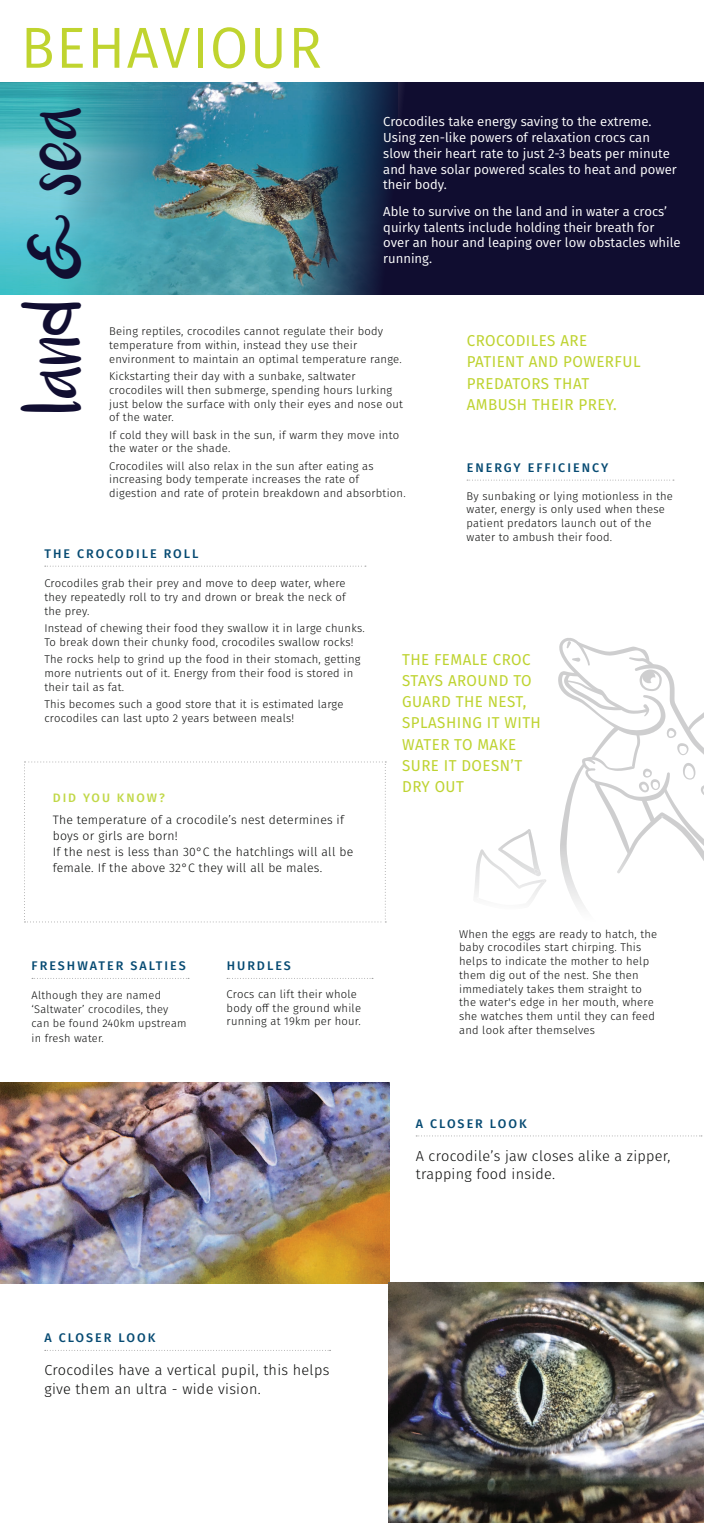
<style>
.page{position:relative;width:704px;height:1523px;background:#fff}
.page>*{position:absolute;margin:0;border:0;box-sizing:border-box;transform-origin:0 0}
.t1{font:57.81px "Fira Sans";letter-spacing:.03em;color:#c0d42f;scale:.96 1}
.t2{font:40.19px "Luna";color:#110e31}
.t3{font:15.75px/21.2px "Fira Sans";letter-spacing:.03em;color:#bed330;scale:.96 1}
.t4{font:300 14.5px/18.9px "Fira Sans";letter-spacing:.02em;color:#0b0c0b}
.t5{font:13.12px/15.8px "Fira Sans";color:#fff}
.t6{font:500 12.5px "Fira Sans";letter-spacing:.16em;color:#074b73}
.t7{font:300 12.25px/15.9px "Fira Sans";letter-spacing:.02em;color:#0b0c0b}
.t8{font:500 12.25px "Fira Sans";letter-spacing:.16em;color:#c1d848}
.t9{font:300 11.25px/13.8px "Fira Sans";letter-spacing:.02em;color:#0b0c0b}
.t10{font:300 11.06px/14.4px "Fira Sans";letter-spacing:.02em;color:#0b0c0b}
</style>
<div class="page">
<svg style="left:45px;top:566px;width:321px;height:1px"></svg>
<svg style="left:32px;top:978px;width:157px;height:1px"></svg>
<svg style="left:24px;top:761px;width:362px;height:161px"></svg>
<svg style="left:474px;top:638px;width:229px;height:268px"></svg>
<img style="left:193px;top:83px;width:35px;height:212px">
<img style="left:0;top:83px;width:193px;height:212px">
<svg style="left:228px;top:82px;width:475px;height:213px;background:#1f2f4d"></svg>
<svg style="left:227px;top:978px;width:146px;height:1px"></svg>
<img style="left:0;top:1082px;width:389px;height:201px">
<img style="left:388px;top:1282px;width:315px;height:240px">
<svg style="left:45px;top:1350px;width:285px;height:1px"></svg>
<svg style="left:416px;top:1135px;width:285px;height:1px"></svg>
<svg style="left:467px;top:480px;width:206px;height:1px"></svg>
<h1 class="t1" style="left:21px;top:4px;width:315px">BEHAVIOUR</h1>
<h2 class="t2" style="left:44px;top:412px;width:309px;rotate:-90deg">land &amp; sea</h2>
<p class="t5" style="left:383px;top:114px;width:295px">Crocodiles take energy saving to the extreme.<br>Using zen-like powers of relaxation crocs can slow their heart rate to just 2-3 beats per minute and have solar powered scales to heat and power their body.</p>
<p class="t5" style="left:383px;top:203px;width:299px">Able to survive on the land and in water a crocs’ quirky talents include holding their breath for over an hour and leaping over low obstacles while running.</p>
<p class="t9" style="left:109px;top:324px;width:294px">Being reptiles, crocodiles cannot regulate their body temperature from within, instead they use their environment to maintain an optimal temperature range.</p>
<p class="t9" style="left:109px;top:369px;width:295px">Kickstarting their day with a sunbake, saltwater crocodiles will then submerge, spending hours lurking just below the surface with only their eyes and nose out of the water.</p>
<p class="t9" style="left:109px;top:428px;width:291px">If cold they will bask in the sun, if warm they move into the water or the shade.</p>
<p class="t9" style="left:109px;top:459px;width:298px">Crocodiles will also relax in the sun after eating as increasing body temperate increases the rate of digestion and rate of protein breakdown and absorbtion.</p>
<h3 class="t3" style="left:466px;top:329px;width:182px">CROCODILES ARE<br>PATIENT AND POWERFUL<br>PREDATORS THAT<br>AMBUSH THEIR PREY.</h3>
<p class="t6" style="left:466px;top:457px;width:143px">ENERGY EFFICIENCY</p>
<p class="t9" style="left:466px;top:489px;width:208px">By sunbaking or lying motionless in the water, energy is only used when these patient predators launch out of the water to ambush their food.</p>
<p class="t6" style="left:44px;top:543px;width:155px">THE CROCODILE ROLL</p>
<p class="t9" style="left:44px;top:576px;width:303px;text-align:justify">Crocodiles grab their prey and move to deep water, where they repeatedly roll to try and drown or break the neck of the prey.</p>
<p class="t9" style="left:44px;top:621px;width:322px">Instead of chewing their food they swallow it in large chunks.<br>To break down their chunky food, crocodiles swallow rocks!</p>
<p class="t9" style="left:44px;top:652px;width:317px">The rocks help to grind up the food in their stomach, getting more nutrients out of it. Energy from their food is stored in their tail as fat.</p>
<p class="t9" style="left:44px;top:697px;width:300px">This becomes such a good store that it is estimated large crocodiles can last upto 2 years between meals!</p>
<p class="t8" style="left:53px;top:787px;width:113px">DID YOU KNOW?</p>
<p class="t7" style="left:53px;top:812px;width:302px">The temperature of a crocodile’s nest determines if boys or girls are born!<br>If the nest is less than 30°C the hatchlings will all be female. If the above 32°C they will all be males.</p>
<p class="t6" style="left:32px;top:955px;width:155px">FRESHWATER SALTIES</p>
<p class="t10" style="left:32px;top:987px;width:156px">Although they are named ‘Saltwater’ crocodiles, they can be found 240km upstream in fresh water.</p>
<p class="t6" style="left:226px;top:955px;width:66px">HURDLES</p>
<p class="t9" style="left:226px;top:987px;width:136px">Crocs can lift their whole body off the ground while running at 19km per hour.</p>
<h3 class="t3" style="left:402px;top:648px;width:146px">THE FEMALE CROC<br>STAYS AROUND TO<br>GUARD THE NEST,<br>SPLASHING IT WITH<br>WATER TO MAKE<br>SURE IT DOESN’T<br>DRY OUT</h3>
<p class="t9" style="left:459px;top:927px;width:199px">When the eggs are ready to hatch, the baby crocodiles start chirping. This helps to indicate the mother to help them dig out of the nest. She then immediately takes them straight to the water's edge in her mouth, where she watches them until they can feed and look after themselves</p>
<p class="t6" style="left:415px;top:1113px;width:112px">A CLOSER LOOK</p>
<p class="t4" style="left:415px;top:1146px;width:256px">A crocodile’s jaw closes alike a zipper, trapping food inside.</p>
<p class="t6" style="left:44px;top:1327px;width:112px">A CLOSER LOOK</p>
<p class="t4" style="left:44px;top:1360px;width:286px">Crocodiles have a vertical pupil, this helps give them an ultra - wide vision.</p>
</div>
